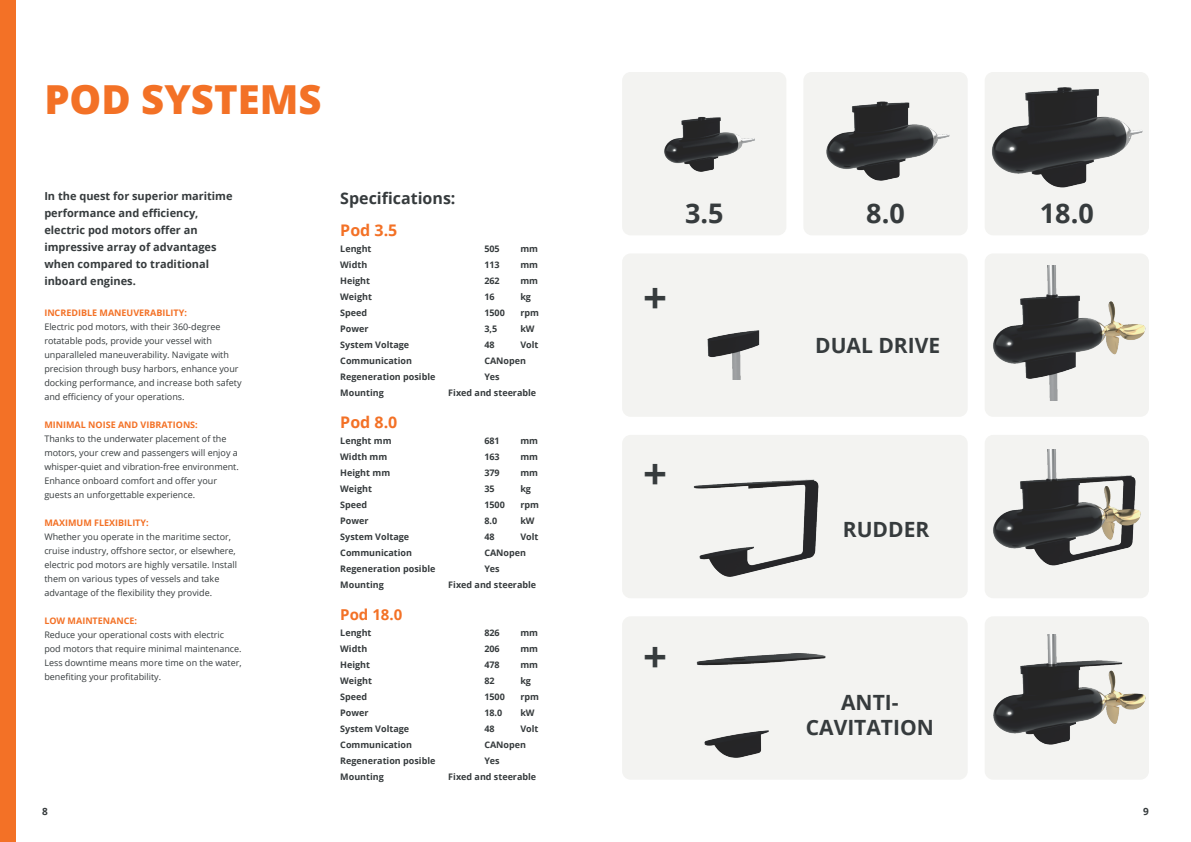
<style>
.page{position:relative;width:1191px;height:842px;background:#fff}
.page>*{position:absolute;margin:0;border:0;box-sizing:border-box;transform-origin:0 0}
.t1{font:700 42px "Open Sans";color:#363b3d}
.t2{font:800 40px "Open Sans";color:#f37126}
.t3{font:700 27px "Open Sans";color:#363b3d}
.t4{font:700 21px/25.2px "Open Sans";color:#363b3d;text-align:center}
.t5{font:700 16px "Open Sans";color:#363b3d}
.t6{font:700 16px "Open Sans";color:#f37126}
.t7{font:700 15px "Open Sans";color:#f37126}
.t8{font:700 11px/17px "Open Sans";color:#363b3d}
.t9{font:700 10px "Open Sans";color:#363b3d}
.t10{font:9px/14px "Open Sans";color:#363b3d}
.t11{font:700 9px "Open Sans";color:#363b3d}
.t12{font:700 9px "Open Sans";color:#f37126}
</style>
<div class="page">
<div style="left:0;top:0;width:15px;height:842px;background:#f37126"></div>
<div style="left:984px;top:253px;width:165px;height:164px;background:#f3f3f1;border-radius:9px"></div>
<img style="left:993px;top:265px;width:153px;height:136px">
<div style="left:622px;top:72px;width:164px;height:163px;background:#f3f3f1;border-radius:9px"></div>
<img style="left:664px;top:75px;width:122px;height:97px">
<div style="left:803px;top:72px;width:164px;height:163px;background:#f3f3f1;border-radius:9px"></div>
<img style="left:805px;top:73px;width:162px;height:108px">
<div style="left:984px;top:72px;width:165px;height:163px;background:#f3f3f1;border-radius:9px"></div>
<img style="left:984px;top:74px;width:159px;height:114px">
<div style="left:622px;top:253px;width:345px;height:164px;background:#f3f3f1;border-radius:9px"></div>
<img style="left:707px;top:330px;width:53px;height:50px">
<div style="left:984px;top:435px;width:165px;height:163px;background:#f3f3f1;border-radius:9px"></div>
<img style="left:993px;top:450px;width:148px;height:116px">
<div style="left:622px;top:435px;width:345px;height:163px;background:#f3f3f1;border-radius:9px"></div>
<img style="left:693px;top:479px;width:126px;height:98px">
<div style="left:622px;top:616px;width:345px;height:164px;background:#f3f3f1;border-radius:9px"></div>
<img style="left:696px;top:653px;width:130px;height:105px">
<div style="left:984px;top:616px;width:165px;height:164px;background:#f3f3f1;border-radius:9px"></div>
<img style="left:993px;top:635px;width:153px;height:110px">
<h2 class="t2" style="left:44px;top:72px;width:278px">POD SYSTEMS</h2>
<p class="t8" style="left:44px;top:187px;width:190px">In the quest for superior maritime performance and efficiency, electric pod motors offer an impressive array of advantages when compared to traditional inboard engines.</p>
<p class="t12" style="left:44px;top:306px;width:144px">INCREDIBLE MANEUVERABILITY:</p>
<p class="t10" style="left:44px;top:320px;width:199px">Electric pod motors, with their 360-degree rotatable pods, provide your vessel with unparalleled maneuverability. Navigate with precision through busy harbors, enhance your docking performance, and increase both safety and efficiency of your operations.</p>
<p class="t12" style="left:44px;top:419px;width:155px">MINIMAL NOISE AND VIBRATIONS:</p>
<p class="t10" style="left:44px;top:432px;width:196px">Thanks to the underwater placement of the motors, your crew and passengers will enjoy a whisper-quiet and vibration-free environment.<br>Enhance onboard comfort and offer your guests an unforgettable experience.</p>
<p class="t12" style="left:44px;top:517px;width:106px">MAXIMUM FLEXIBILITY:</p>
<p class="t10" style="left:44px;top:530px;width:194px">Whether you operate in the maritime sector, cruise industry, offshore sector, or elsewhere, electric pod motors are highly versatile. Install them on various types of vessels and take advantage of the flexibility they provide.</p>
<p class="t12" style="left:44px;top:615px;width:94px">LOW MAINTENANCE:</p>
<p class="t10" style="left:44px;top:628px;width:199px">Reduce your operational costs with electric pod motors that require minimal maintenance.<br>Less downtime means more time on the water, benefiting your profitability.</p>
<h3 class="t5" style="left:340px;top:187px;width:117px">Specifications:</h3>
<h3 class="t6" style="left:340px;top:219px;width:59px">Pod 3.5</h3>
<p class="t11" style="left:340px;top:242px;width:33px">Lenght</p>
<p class="t11" style="left:484px;top:242px;width:17px">505</p>
<p class="t11" style="left:520px;top:242px;width:19px">mm</p>
<p class="t11" style="left:340px;top:258px;width:28px">Width</p>
<p class="t11" style="left:484px;top:258px;width:17px">113</p>
<p class="t11" style="left:520px;top:258px;width:19px">mm</p>
<p class="t11" style="left:340px;top:274px;width:31px">Height</p>
<p class="t11" style="left:484px;top:274px;width:17px">262</p>
<p class="t11" style="left:520px;top:274px;width:19px">mm</p>
<p class="t11" style="left:340px;top:290px;width:33px">Weight</p>
<p class="t11" style="left:484px;top:290px;width:12px">16</p>
<p class="t11" style="left:520px;top:290px;width:12px">kg</p>
<p class="t11" style="left:340px;top:306px;width:28px">Speed</p>
<p class="t11" style="left:484px;top:306px;width:22px">1500</p>
<p class="t11" style="left:520px;top:306px;width:20px">rpm</p>
<p class="t11" style="left:340px;top:322px;width:30px">Power</p>
<p class="t11" style="left:484px;top:322px;width:14px">3,5</p>
<p class="t11" style="left:520px;top:322px;width:16px">kW</p>
<p class="t11" style="left:340px;top:338px;width:70px">System Voltage</p>
<p class="t11" style="left:484px;top:338px;width:12px">48</p>
<p class="t11" style="left:520px;top:338px;width:20px">Volt</p>
<p class="t11" style="left:340px;top:354px;width:73px">Communication</p>
<p class="t11" style="left:484px;top:354px;width:43px">CANopen</p>
<p class="t11" style="left:340px;top:370px;width:97px">Regeneration posible</p>
<p class="t11" style="left:484px;top:370px;width:17px">Yes</p>
<p class="t11" style="left:340px;top:386px;width:45px">Mounting</p>
<p class="t11" style="left:448px;top:386px;width:89px">Fixed and steerable</p>
<h3 class="t6" style="left:340px;top:411px;width:59px">Pod 8.0</h3>
<p class="t11" style="left:340px;top:434px;width:53px">Lenght mm</p>
<p class="t11" style="left:484px;top:434px;width:17px">681</p>
<p class="t11" style="left:520px;top:434px;width:19px">mm</p>
<p class="t11" style="left:340px;top:450px;width:48px">Width mm</p>
<p class="t11" style="left:484px;top:450px;width:17px">163</p>
<p class="t11" style="left:520px;top:450px;width:19px">mm</p>
<p class="t11" style="left:340px;top:466px;width:51px">Height mm</p>
<p class="t11" style="left:484px;top:466px;width:17px">379</p>
<p class="t11" style="left:520px;top:466px;width:19px">mm</p>
<p class="t11" style="left:340px;top:482px;width:33px">Weight</p>
<p class="t11" style="left:484px;top:482px;width:12px">35</p>
<p class="t11" style="left:520px;top:482px;width:12px">kg</p>
<p class="t11" style="left:340px;top:498px;width:28px">Speed</p>
<p class="t11" style="left:484px;top:498px;width:22px">1500</p>
<p class="t11" style="left:520px;top:498px;width:20px">rpm</p>
<p class="t11" style="left:340px;top:514px;width:30px">Power</p>
<p class="t11" style="left:484px;top:514px;width:14px">8.0</p>
<p class="t11" style="left:520px;top:514px;width:16px">kW</p>
<p class="t11" style="left:340px;top:530px;width:70px">System Voltage</p>
<p class="t11" style="left:484px;top:530px;width:12px">48</p>
<p class="t11" style="left:520px;top:530px;width:20px">Volt</p>
<p class="t11" style="left:340px;top:546px;width:73px">Communication</p>
<p class="t11" style="left:484px;top:546px;width:43px">CANopen</p>
<p class="t11" style="left:340px;top:562px;width:97px">Regeneration posible</p>
<p class="t11" style="left:484px;top:562px;width:17px">Yes</p>
<p class="t11" style="left:340px;top:578px;width:45px">Mounting</p>
<p class="t11" style="left:448px;top:578px;width:89px">Fixed and steerable</p>
<h3 class="t7" style="left:340px;top:604px;width:64px">Pod 18.0</h3>
<p class="t11" style="left:340px;top:626px;width:33px">Lenght</p>
<p class="t11" style="left:484px;top:626px;width:17px">826</p>
<p class="t11" style="left:520px;top:626px;width:19px">mm</p>
<p class="t11" style="left:340px;top:642px;width:28px">Width</p>
<p class="t11" style="left:484px;top:642px;width:17px">206</p>
<p class="t11" style="left:520px;top:642px;width:19px">mm</p>
<p class="t11" style="left:340px;top:658px;width:31px">Height</p>
<p class="t11" style="left:484px;top:658px;width:17px">478</p>
<p class="t11" style="left:520px;top:658px;width:19px">mm</p>
<p class="t11" style="left:340px;top:674px;width:33px">Weight</p>
<p class="t11" style="left:484px;top:674px;width:12px">82</p>
<p class="t11" style="left:520px;top:674px;width:12px">kg</p>
<p class="t11" style="left:340px;top:690px;width:28px">Speed</p>
<p class="t11" style="left:484px;top:690px;width:22px">1500</p>
<p class="t11" style="left:520px;top:690px;width:20px">rpm</p>
<p class="t11" style="left:340px;top:706px;width:30px">Power</p>
<p class="t11" style="left:484px;top:706px;width:19px">18.0</p>
<p class="t11" style="left:520px;top:706px;width:16px">kW</p>
<p class="t11" style="left:340px;top:722px;width:70px">System Voltage</p>
<p class="t11" style="left:484px;top:722px;width:12px">48</p>
<p class="t11" style="left:520px;top:722px;width:20px">Volt</p>
<p class="t11" style="left:340px;top:738px;width:73px">Communication</p>
<p class="t11" style="left:484px;top:738px;width:43px">CANopen</p>
<p class="t11" style="left:340px;top:754px;width:97px">Regeneration posible</p>
<p class="t11" style="left:484px;top:754px;width:17px">Yes</p>
<p class="t11" style="left:340px;top:770px;width:45px">Mounting</p>
<p class="t11" style="left:448px;top:770px;width:89px">Fixed and steerable</p>
<h3 class="t3" style="left:685px;top:194px;width:40px">3.5</h3>
<h3 class="t3" style="left:866px;top:194px;width:40px">8.0</h3>
<h3 class="t3" style="left:1039px;top:194px;width:55px">18.0</h3>
<h1 class="t1" style="left:643px;top:269px;width:25px">+</h1>
<h3 class="t4" style="left:815px;top:332px;width:126px">DUAL DRIVE</h3>
<h1 class="t1" style="left:643px;top:444px;width:25px">+</h1>
<h1 class="t1" style="left:643px;top:627px;width:25px">+</h1>
<h3 class="t4" style="left:843px;top:516px;width:88px">RUDDER</h3>
<h3 class="t4" style="left:806px;top:689px;width:130px">ANTI-<br>CAVITATION</h3>
<p class="t9" style="left:42px;top:804px;width:7px">8</p>
<p class="t9" style="left:1143px;top:804px;width:7px">9</p>
</div>
